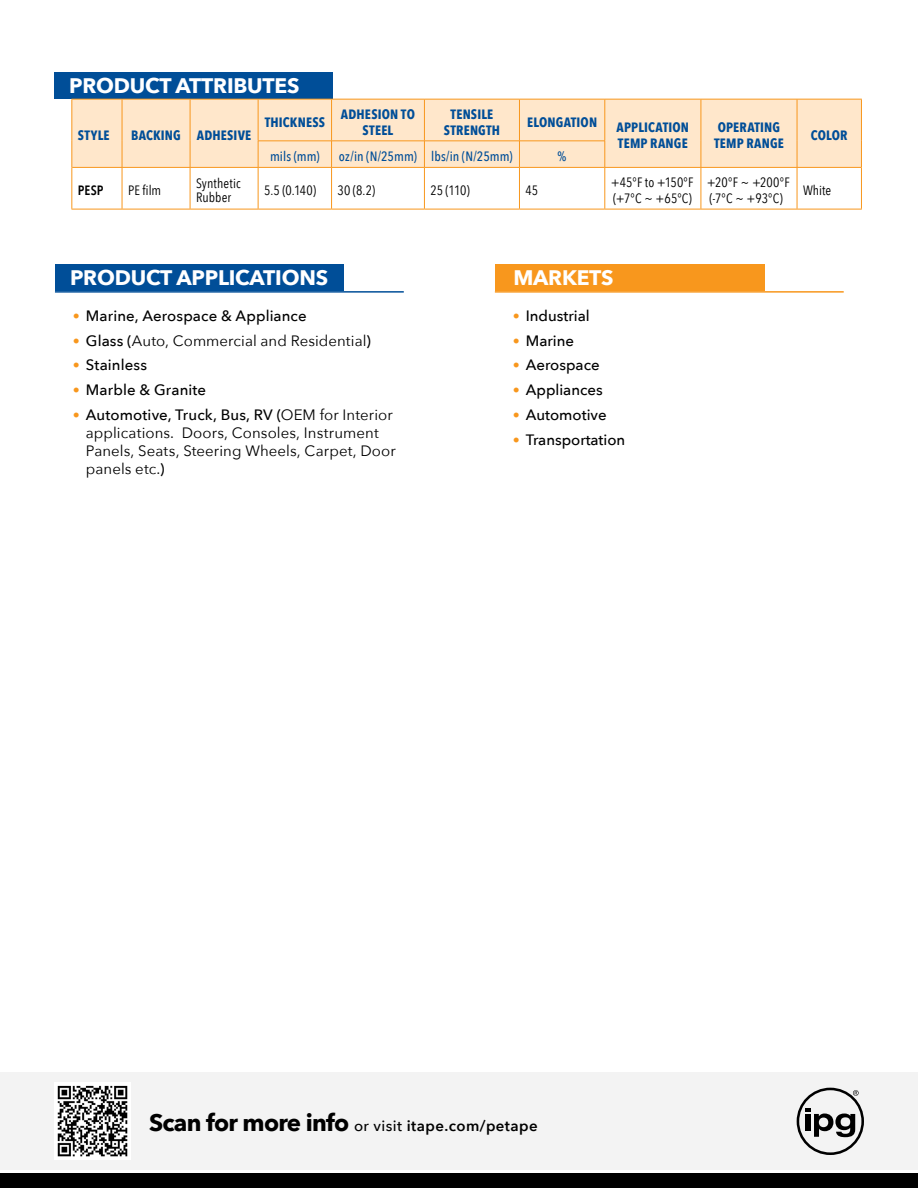
<style>
.page{position:relative;width:918px;height:1188px;background:#fff}
.page>*{position:absolute;margin:0;border:0;box-sizing:border-box;transform-origin:0 0}
.t1{font:700 21px "Avenir Next";letter-spacing:-.01em;color:#fff}
.t2{font:15px/18px "Avenir Next";letter-spacing:.005em;color:#000}
.t3{font:500 15px "Avenir Next";color:#000}
.t4{font:600 15px "Avenir Next";letter-spacing:.03em;color:#000}
.t5{font:700 13.5px/16.2px "Avenir Next Condensed";letter-spacing:.01em;color:#004e98;text-align:center}
.t6{font:13.5px/16.2px "Avenir Next Condensed";letter-spacing:.005em;color:#000}
.t7{font:500 13.5px "Avenir Next Condensed";letter-spacing:.005em;color:#004e98}
.t8{font:600 13.5px "Avenir Next Condensed";color:#000}
.s1{font-family:"DIN Pro";color:#f8971d}
.s2{font-family:"DIN Pro";font-weight:500;color:#f8971d}
.s3{font-weight:500}
.s4{font-weight:700;font-size:24px}
</style>
<div class="page">
<div style="left:0;top:1072px;width:918px;height:98px;background:#f1f1f2"></div>
<div style="left:54px;top:72px;width:279px;height:27px;background:#004e98"></div>
<div style="left:55px;top:264px;width:288px;height:27px;background:#004e98"></div>
<div style="left:495px;top:264px;width:269px;height:27px;background:#f8971d"></div>
<hr style="left:55px;top:291px;width:349px;height:2px;background:#004e98">
<hr style="left:495px;top:291px;width:349px;height:2px;background:#f8971d">
<div style="left:72px;top:100px;width:789px;height:41px;background:#ffe7cb"></div>
<hr style="left:122px;top:100px;width:1px;height:41px;background:#f8971d">
<hr style="left:190px;top:100px;width:1px;height:41px;background:#f8971d">
<hr style="left:258px;top:100px;width:1px;height:41px;background:#f8971d">
<hr style="left:331px;top:100px;width:1px;height:41px;background:#f8971d">
<hr style="left:424px;top:100px;width:1px;height:41px;background:#f8971d">
<hr style="left:519px;top:100px;width:1px;height:41px;background:#f8971d">
<hr style="left:605px;top:100px;width:1px;height:41px;background:#f8971d">
<hr style="left:701px;top:100px;width:1px;height:41px;background:#f8971d">
<hr style="left:797px;top:100px;width:1px;height:41px;background:#f8971d">
<hr style="left:71px;top:99px;width:51px;height:1px;background:#f8971d">
<hr style="left:71px;top:100px;width:1px;height:41px;background:#f8971d">
<hr style="left:122px;top:99px;width:68px;height:1px;background:#f8971d">
<hr style="left:190px;top:99px;width:68px;height:1px;background:#f8971d">
<hr style="left:258px;top:99px;width:74px;height:1px;background:#f8971d">
<hr style="left:332px;top:99px;width:92px;height:1px;background:#f8971d">
<hr style="left:424px;top:99px;width:95px;height:1px;background:#f8971d">
<hr style="left:519px;top:99px;width:86px;height:1px;background:#f8971d">
<hr style="left:605px;top:99px;width:96px;height:1px;background:#f8971d">
<hr style="left:701px;top:99px;width:96px;height:1px;background:#f8971d">
<hr style="left:797px;top:99px;width:65px;height:1px;background:#f8971d">
<hr style="left:861px;top:100px;width:1px;height:41px;background:#f8971d">
<svg style="left:71px;top:141px;width:791px;height:68px"></svg>
<hr style="left:71px;top:167px;width:1px;height:42px;background:#f8971d">
<hr style="left:861px;top:167px;width:1px;height:42px;background:#f8971d">
<hr style="left:71px;top:209px;width:51px;height:1px;background:#f8971d">
<hr style="left:122px;top:209px;width:68px;height:1px;background:#f8971d">
<hr style="left:190px;top:209px;width:68px;height:1px;background:#f8971d">
<hr style="left:258px;top:209px;width:74px;height:1px;background:#f8971d">
<hr style="left:332px;top:209px;width:92px;height:1px;background:#f8971d">
<hr style="left:424px;top:209px;width:95px;height:1px;background:#f8971d">
<hr style="left:519px;top:209px;width:86px;height:1px;background:#f8971d">
<hr style="left:605px;top:209px;width:96px;height:1px;background:#f8971d">
<hr style="left:701px;top:209px;width:96px;height:1px;background:#f8971d">
<hr style="left:797px;top:209px;width:65px;height:1px;background:#f8971d">
<div style="left:0;top:1174px;width:918px;height:14px;background:#000"></div>
<img style="left:54px;top:1083px;width:77px;height:76px">
<svg style="left:797px;top:1088px;width:67px;height:67px"></svg>
<h1 class="t1" style="left:69px;top:67px;width:232px">PRODUCT ATTRIBUTES</h1>
<p class="t5" style="left:78px;top:127px;width:33px">STYLE</p>
<p class="t5" style="left:131px;top:127px;width:122px">BACKING ADHESIVE</p>
<p class="t5" style="left:265px;top:114px;width:62px">THICKNESS</p>
<p class="t5" style="left:341px;top:106px;width:76px">ADHESION TO<br>STEEL</p>
<p class="t5" style="left:444px;top:106px;width:58px">TENSILE<br>STRENGTH</p>
<p class="t5" style="left:527px;top:114px;width:72px">ELONGATION</p>
<p class="t7" style="left:270px;top:148px;width:51px">mils (mm)</p>
<p class="t7" style="left:339px;top:148px;width:175px">oz/in (N/25mm) lbs/in (N/25mm)</p>
<p class="t7" style="left:558px;top:148px;width:10px">%</p>
<p class="t5" style="left:617px;top:119px;width:74px;text-align:left">APPLICATION<br>TEMP RANGE</p>
<p class="t5" style="left:714px;top:119px;width:71px;text-align:left">OPERATING<br>TEMP RANGE</p>
<p class="t5" style="left:811px;top:127px;width:38px">COLOR</p>
<p class="t8" style="left:78px;top:179px;width:27px">PESP</p>
<p class="t6" style="left:128px;top:182px;width:35px">PE film</p>
<p class="t6" style="left:196px;top:176px;width:46px;line-height:13.5px">Synthetic<br>Rubber</p>
<p class="t6" style="left:264px;top:182px;width:54px">5.5 (0.140)</p>
<p class="t6" style="left:338px;top:182px;width:39px">30 (8.2)</p>
<p class="t6" style="left:430px;top:182px;width:41px">25 (110)</p>
<p class="t6" style="left:525px;top:182px;width:14px">45</p>
<p class="t6" style="left:611px;top:173px;width:84px">+45°F to +150°F (+7°C ~ +65°C)</p>
<p class="t6" style="left:707px;top:173px;width:84px">+20°F ~ +200°F (-7°C ~ +93°C)</p>
<p class="t6" style="left:803px;top:182px;width:30px">White</p>
<h1 class="t1" style="left:70px;top:260px;width:260px">PRODUCT APPLICATIONS</h1>
<h1 class="t1" style="left:513px;top:260px;width:102px">MARKETS</h1>
<p class="t3" style="left:72px;top:303px;width:236px"><span class="s1">•</span> Marine, Aerospace &amp; Appliance</p>
<p class="t2" style="left:72px;top:331px;width:300px"><span class="s2">•</span> <span class="s3">Glass (</span>Auto, Commercial and Residential<span class="s3">)</span></p>
<p class="t3" style="left:72px;top:352px;width:76px"><span class="s1">•</span> Stainless</p>
<p class="t3" style="left:72px;top:377px;width:135px"><span class="s1">•</span> Marble &amp; Granite</p>
<p class="t2" style="left:86px;top:405px;width:311px;text-indent:-13px"><span class="s2">•</span> <span class="s3">Automotive, Truck, Bus, RV (</span>OEM for Interior applications. Doors, Consoles, Instrument Panels, Seats, Steering Wheels, Carpet, Door panels etc.<span class="s3">)</span></p>
<p class="t3" style="left:512px;top:303px;width:79px"><span class="s1">•</span> Industrial</p>
<p class="t3" style="left:512px;top:328px;width:63px"><span class="s1">•</span> Marine</p>
<p class="t3" style="left:512px;top:352px;width:89px"><span class="s1">•</span> Aerospace</p>
<p class="t3" style="left:512px;top:377px;width:92px"><span class="s1">•</span> Appliances</p>
<p class="t3" style="left:512px;top:402px;width:96px"><span class="s1">•</span> Automotive</p>
<p class="t3" style="left:512px;top:427px;width:114px"><span class="s1">•</span> Transportation</p>
<p class="t4" style="left:149px;top:1113px;width:390px"><span class="s4">Scan for more info</span> <span class="s3">or visit</span> itape.com/petape</p>
</div>
